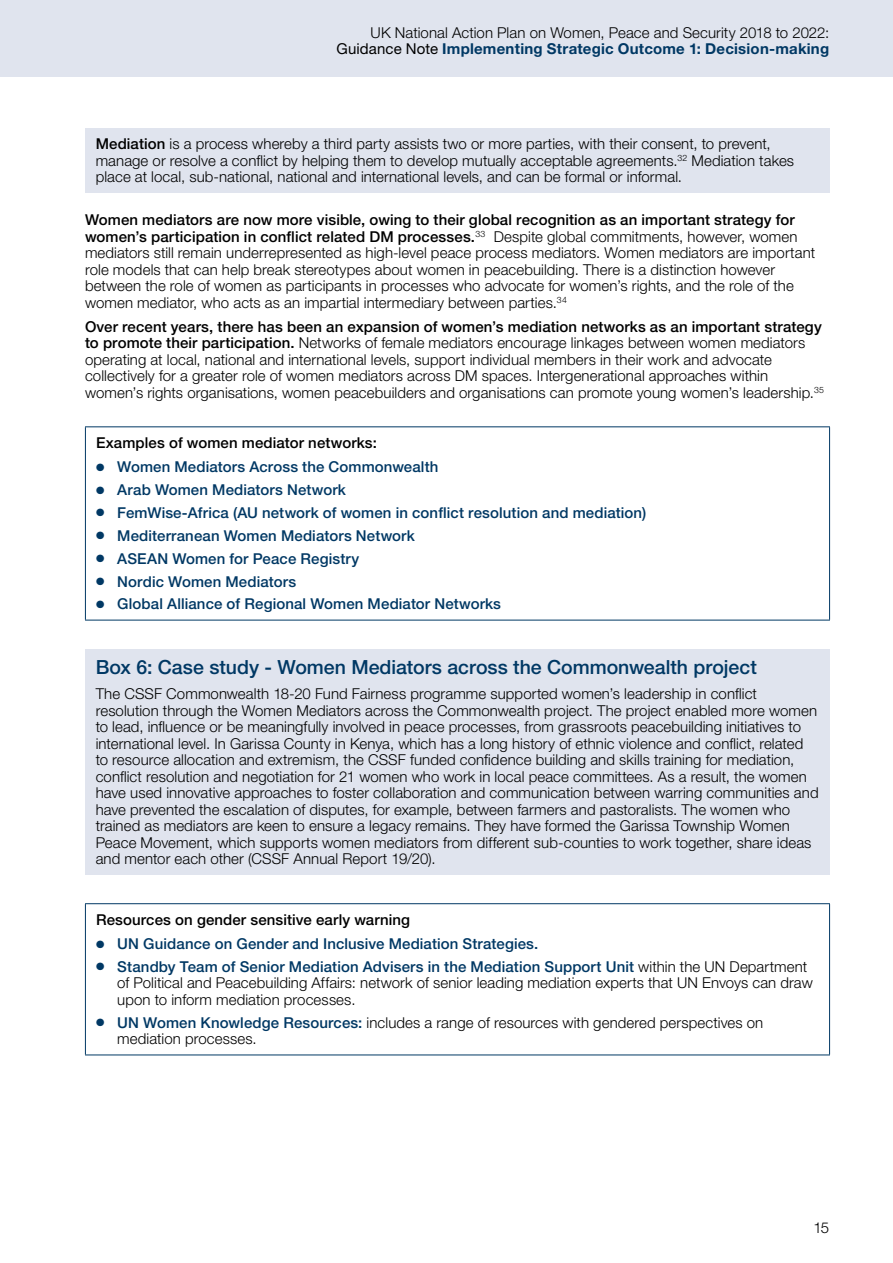
<style>
.page{position:relative;width:893px;height:1263px;background:#fff}
.page>*{position:absolute;margin:0;border:0;box-sizing:border-box;transform-origin:0 0}
.Case_Study_etc{font:500 19.5px "Helvetica Neue LT Std";color:#003864}
.Para{font:300 15px/16.5px "Helvetica Neue LT Std";letter-spacing:.005em;color:#000}
.Bullets{font:500 15px "Helvetica Neue LT Std";letter-spacing:.005em;color:#003864}
.Bullets-2{font:300 15px/16.5px "Helvetica Neue LT Std";letter-spacing:.005em;color:#000}
.Bullets_last{font:300 15px/16.5px "Helvetica Neue LT Std";letter-spacing:.005em;color:#000}
.Para-2{font:500 15px "Helvetica Neue LT Std";letter-spacing:.005em;color:#000}
.Bullets_last-2{font:500 15px "Helvetica Neue LT Std";letter-spacing:.005em;color:#003864}
.s1{font-weight:400}
.s2{font-weight:700;color:#003864}
.s3{font-weight:500}
.s4{color:#003864}
.s5{font-weight:500;color:#003864}
</style>
<div class="page">
<div style="left:0;top:0;width:893px;height:77px;background:#e0e4ee"></div>
<div style="left:85px;top:128px;width:744px;height:65px;background:#e0e4ee"></div>
<hr style="left:85px;top:427px;width:1px;height:193px;background:#003864">
<hr style="left:829px;top:427px;width:1px;height:193px;background:#003864">
<hr style="left:85px;top:620px;width:745px;height:1px;background:#003864">
<hr style="left:85px;top:426px;width:745px;height:1px;background:#003864">
<div style="left:85px;top:649px;width:744px;height:226px;background:#e0e4ee"></div>
<hr style="left:85px;top:904px;width:1px;height:150px;background:#003864">
<hr style="left:829px;top:904px;width:1px;height:150px;background:#003864">
<hr style="left:85px;top:1054px;width:745px;height:1px;background:#003864">
<hr style="left:85px;top:903px;width:745px;height:1px;background:#003864">
<p class="Para" style="left:337px;top:24px;width:494px;text-align:right">UK National Action Plan on Women, Peace and Security 2018 to 2022:<br><span class="s1">Guidance Note</span> <span class="s2">Implementing Strategic Outcome 1: Decision-making</span></p>
<p class="Para" style="left:96px;top:135px;width:700px"><span class="s3">Mediation</span> is a process whereby a third party assists two or more parties, with their consent, to prevent, manage or resolve a conflict by helping them to develop mutually acceptable agreements.<sup>32</sup> Mediation takes place at local, sub-national, national and international levels, and can be formal or informal.</p>
<p class="Para" style="left:85px;top:211px;width:732px"><span class="s3">Women mediators are now more visible, owing to their global recognition as an important strategy for women’s participation in conflict related DM processes.</span><sup>33</sup> Despite global commitments, however, women mediators still remain underrepresented as high-level peace process mediators. Women mediators are important role models that can help break stereotypes about women in peacebuilding. There is a distinction however between the role of women as participants in processes who advocate for women’s rights, and the role of the women mediator, who acts as an impartial intermediary between parties.<sup>34</sup></p>
<p class="Para" style="left:85px;top:318px;width:740px"><span class="s3">Over recent years, there has been an expansion of women’s mediation networks as an important strategy to promote their participation.</span> Networks of female mediators encourage linkages between women mediators operating at local, national and international levels, support individual members in their work and advocate collectively for a greater role of women mediators across DM spaces. Intergenerational approaches within women’s rights organisations, women peacebuilders and organisations can promote young women’s leadership.<sup>35</sup></p>
<p class="Para-2" style="left:96px;top:434px;width:282px">Examples of women mediator networks:</p>
<p class="Bullets" style="left:96px;top:458px;width:344px">● Women Mediators Across the Commonwealth</p>
<p class="Bullets" style="left:96px;top:481px;width:251px">● Arab Women Mediators Network</p>
<p class="Bullets" style="left:96px;top:504px;width:552px">● FemWise-Africa (AU network of women in conflict resolution and mediation)</p>
<p class="Bullets" style="left:96px;top:526px;width:320px">● Mediterranean Women Mediators Network</p>
<p class="Bullets" style="left:96px;top:549px;width:265px">● ASEAN Women for Peace Registry</p>
<p class="Bullets" style="left:96px;top:572px;width:202px">● Nordic Women Mediators</p>
<p class="Bullets_last-2" style="left:96px;top:595px;width:406px">● Global Alliance of Regional Women Mediator Networks</p>
<p class="Case_Study_etc" style="left:96px;top:655px;width:663px">Box 6: Case study - Women Mediators across the Commonwealth project</p>
<p class="Para" style="left:96px;top:685px;width:724px">The CSSF Commonwealth 18-20 Fund Fairness programme supported women’s leadership in conflict resolution through the Women Mediators across the Commonwealth project. The project enabled more women to lead, influence or be meaningfully involved in peace processes, from grassroots peacebuilding initiatives to international level. In Garissa County in Kenya, which has a long history of ethnic violence and conflict, related to resource allocation and extremism, the CSSF funded confidence building and skills training for mediation, conflict resolution and negotiation for 21 women who work in local peace committees. As a result, the women have used innovative approaches to foster collaboration and communication between warring communities and have prevented the escalation of disputes, for example, between farmers and pastoralists. The women who trained as mediators are keen to ensure a legacy remains. They have formed the Garissa Township Women Peace Movement, which supports women mediators from different sub-counties to work together, share ideas and mentor each other (CSSF Annual Report 19/20).</p>
<p class="Para-2" style="left:96px;top:911px;width:315px">Resources on gender sensitive early warning</p>
<p class="Bullets" style="left:96px;top:935px;width:444px">● UN Guidance on Gender and Inclusive Mediation Strategies.</p>
<p class="Bullets-2" style="left:117px;top:958px;width:697px;text-indent:-21px"><span class="s4">●</span> <span class="s5">Standby Team of Senior Mediation Advisers in the Mediation Support Unit</span> within the UN Department of Political and Peacebuilding Affairs: network of senior leading mediation experts that UN Envoys can draw upon to inform mediation processes.</p>
<p class="Bullets_last" style="left:117px;top:1014px;width:648px;text-indent:-21px"><span class="s4">●</span> <span class="s5">UN Women Knowledge Resources:</span> includes a range of resources with gendered perspectives on mediation processes.</p>
<p class="Para" style="left:813px;top:1219px;width:17px">15</p>
</div>
